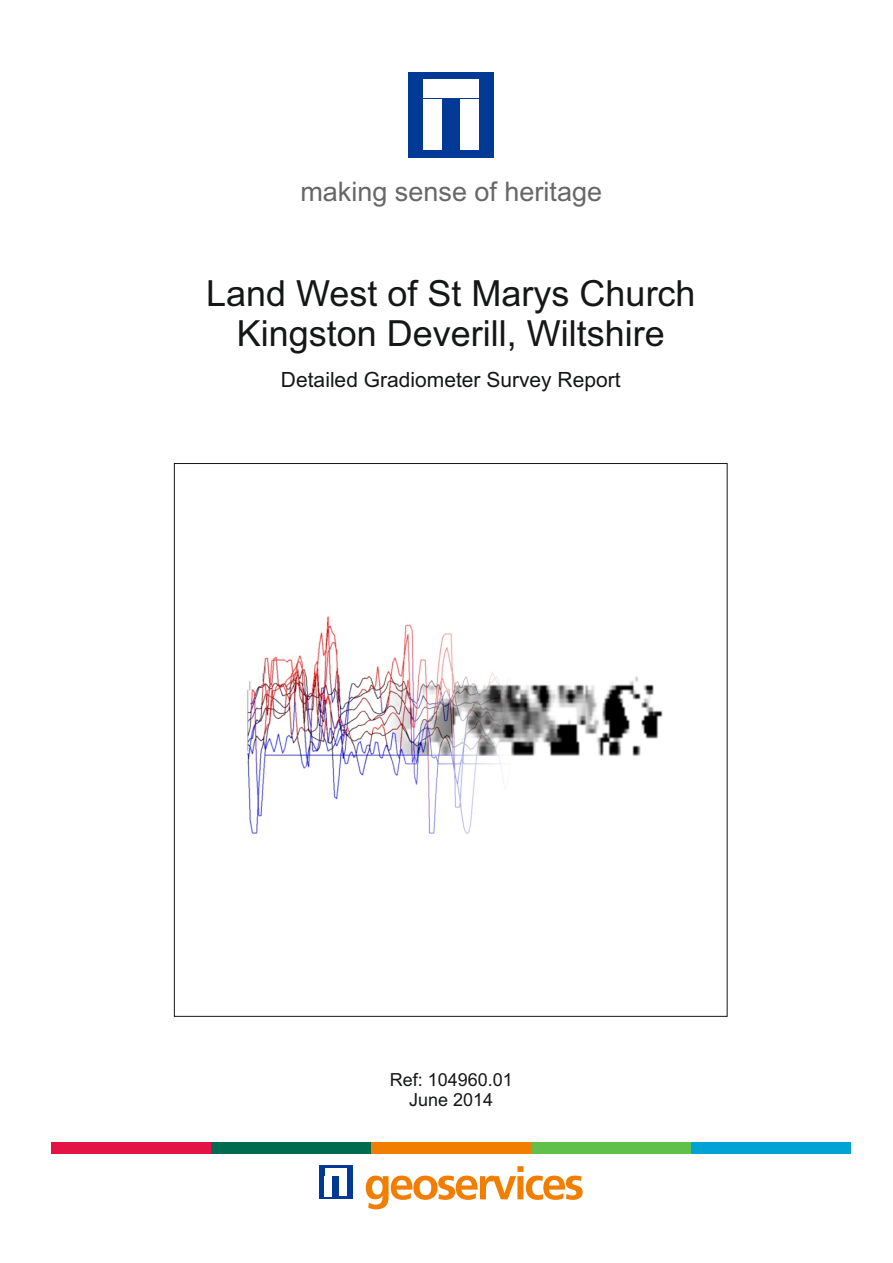
<style>
.page{position:relative;width:893px;height:1263px;background:#fff}
.page>*{position:absolute;margin:0;border:0;box-sizing:border-box;transform-origin:0 0}
.t1{font:36px/40.2px "Arial";color:#151616;text-align:center}
.t2{font:27px "Arial";color:#676767}
.t3{font:21px "Arial";color:#151616}
.t4{font:18px/20.1px "Arial";color:#151616;text-align:center}
</style>
<div class="page">
<img style="left:247px;top:616px;width:416px;height:218px">
<svg style="left:366px;top:1166px;width:217px;height:43px"></svg>
<div style="left:319px;top:1165px;width:33px;height:34px;background:#003a96"></div>
<div style="left:325px;top:1168px;width:22px;height:7px;background:#fff"></div>
<div style="left:325px;top:1176px;width:7px;height:20px;background:#fff"></div>
<div style="left:339px;top:1176px;width:8px;height:20px;background:#fff"></div>
<div style="left:408px;top:72px;width:85px;height:85px;background:#003a96"></div>
<div style="left:423px;top:79px;width:56px;height:19px;background:#fff"></div>
<div style="left:423px;top:100px;width:19px;height:50px;background:#fff"></div>
<div style="left:460px;top:100px;width:19px;height:50px;background:#fff"></div>
<div style="left:371px;top:1142px;width:160px;height:12px;background:#f27e00"></div>
<div style="left:51px;top:1142px;width:160px;height:12px;background:#e41346"></div>
<div style="left:531px;top:1142px;width:160px;height:12px;background:#60c04b"></div>
<div style="left:691px;top:1142px;width:159px;height:12px;background:#00a3d4"></div>
<div style="left:211px;top:1142px;width:160px;height:12px;background:#006b4f"></div>
<p class="t2" style="left:300px;top:181px;width:303px">making sense of heritage</p>
<p class="t1" style="left:206px;top:277px;width:491px">Land West of St Marys Church<br>Kingston Deverill, Wiltshire</p>
<p class="t3" style="left:281px;top:371px;width:341px">Detailed Gradiometer Survey Report</p>
<p class="t4" style="left:390px;top:1071px;width:125px">Ref: 104960.01<br>June 2014</p>
</div>
